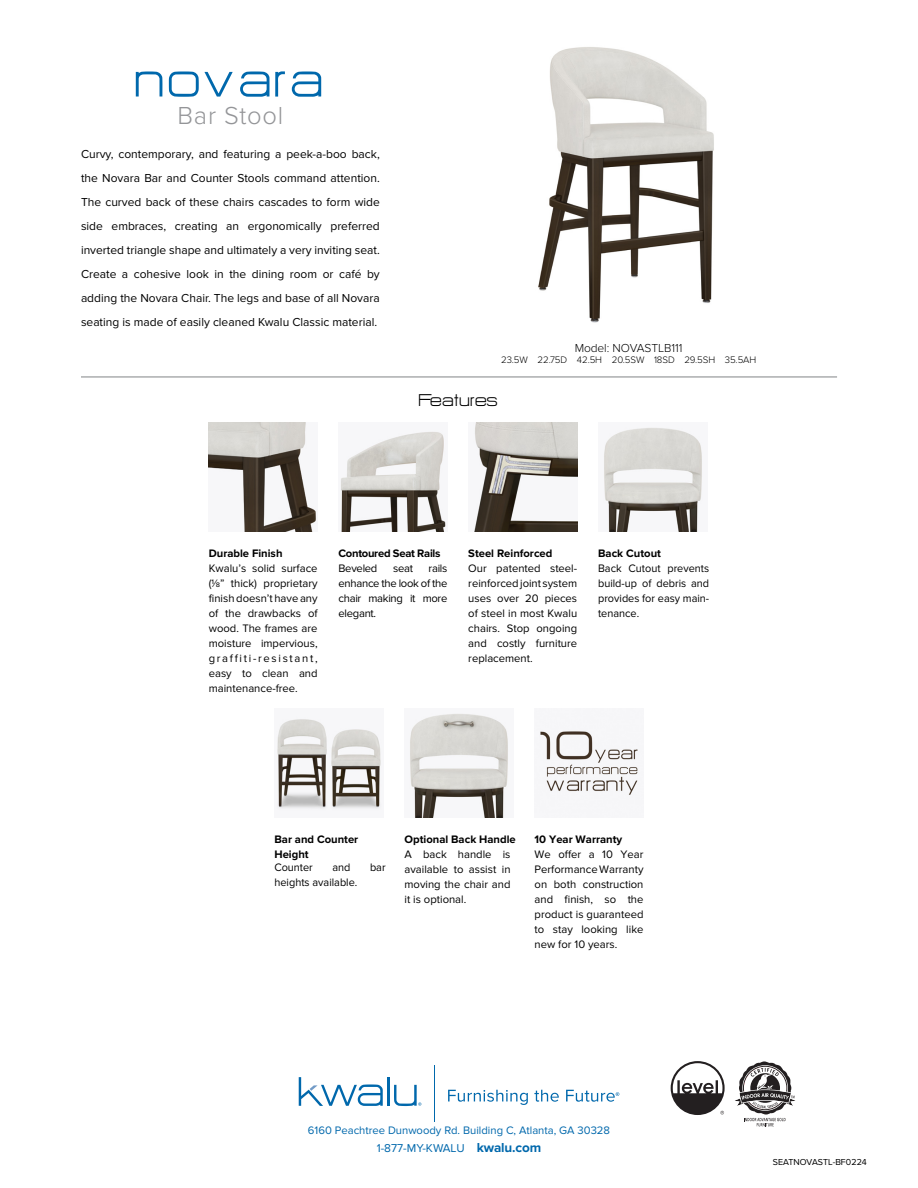
<style>
.page{position:relative;width:918px;height:1188px;background:#fff}
.page>*{position:absolute;margin:0;border:0;box-sizing:border-box;transform-origin:0 0}
.t1{font:60px "HURTMOLD";letter-spacing:.03em;color:#0068ac}
.t2{font:300 25.5px "Proxima Nova";letter-spacing:.03em;color:#949598}
.t3{font:21px "HURTMOLD";color:#000}
.t4{font:12px/24px "Proxima Nova";color:#000;text-align:justify}
.t5{font:300 12px "Proxima Nova";letter-spacing:-.005em;color:#000}
.t6{font:11.85px "Proxima Nova";color:#0068ac}
.t7{font:11.25px/15px "Proxima Nova";color:#000;text-align:justify}
.t8{font:700 11.25px/15px "Proxima Nova";color:#000}
.t9{font:11.25px "Proxima Nova";color:#0068ac}
.t10{font:700 11.25px "Proxima Nova";letter-spacing:-.025em;color:#000}
.t11{font:11.25px "Proxima Nova";letter-spacing:-.025em;color:#000}
.t12{font:300 9.75px "Proxima Nova";letter-spacing:-.01em;color:#000}
.t13{font:9px "Proxima Nova";color:#000}
.s1{font-weight:700;font-size:13.5px}
</style>
<div class="page">
<hr style="left:81px;top:376px;width:756px;height:2px;background:#909294">
<hr style="left:434px;top:1066px;width:1px;height:56px;background:#0068ac">
<hr style="left:387px;top:1077px;width:3px;height:29px;background:#0068ac">
<svg style="left:394px;top:1085px;width:27px;height:21px"></svg>
<svg style="left:299px;top:1077px;width:84px;height:29px"></svg>
<svg style="left:448px;top:1090px;width:80px;height:15px"></svg>
<svg style="left:534px;top:1090px;width:25px;height:12px"></svg>
<svg style="left:566px;top:1090px;width:53px;height:12px"></svg>
<img style="left:340px;top:431px;width:106px;height:101px">
<img style="left:209px;top:423px;width:107px;height:109px">
<img style="left:538px;top:47px;width:176px;height:276px">
<img style="left:474px;top:423px;width:103px;height:109px">
<img style="left:604px;top:427px;width:98px;height:105px">
<img style="left:277px;top:719px;width:104px;height:91px">
<svg style="left:671px;top:1061px;width:54px;height:54px"></svg>
<svg style="left:735px;top:1061px;width:61px;height:65px"></svg>
<img style="left:540px;top:731px;width:98px;height:65px">
<img style="left:410px;top:713px;width:98px;height:105px">
<h1 class="t1" style="left:136px;top:49px;width:191px">novara</h1>
<h2 class="t2" style="left:178px;top:101px;width:107px">Bar Stool</h2>
<p class="t4" style="left:81px;top:142px;width:300px">Curvy, contemporary, and featuring a peek-a-boo back, the Novara Bar and Counter Stools command attention.<br>The curved back of these chairs cascades to form wide side embraces, creating an ergonomically preferred inverted triangle shape and ultimately a very inviting seat.<br>Create a cohesive look in the dining room or café by adding the Novara Chair. The legs and base of all Novara seating is made of easily cleaned Kwalu Classic material.</p>
<p class="t5" style="left:575px;top:341px;width:109px">Model: NOVASTLB111</p>
<p class="t12" style="left:501px;top:354px;width:257px">23.5W 22.75D 42.5H 20.5SW 18SD 29.5SH 35.5AH</p>
<h3 class="t3" style="left:419px;top:389px;width:81px">Features</h3>
<p class="t8" style="left:209px;top:546px;width:75px">Durable Finish</p>
<p class="t10" style="left:339px;top:546px;width:104px">Contoured Seat Rails</p>
<p class="t11" style="left:339px;top:562px;width:40px">Beveled</p>
<p class="t7" style="left:393px;top:561px;width:21px">seat</p>
<p class="t7" style="left:209px;top:561px;width:110px">Kwalu’s solid surface (1/8” thick) proprietary finish doesn’t have any of the drawbacks of wood. The frames are moisture impervious, graffiti-resistant, easy to clean and maintenance-free.</p>
<p class="t7" style="left:339px;top:561px;width:110px;text-indent:90px">rails enhance the look of the chair making it more elegant.</p>
<p class="t8" style="left:468px;top:546px;width:86px">Steel Reinforced</p>
<p class="t7" style="left:468px;top:561px;width:110px">Our patented steel&shy;reinforced joint system uses over 20 pieces of steel in most Kwalu chairs. Stop ongoing and costly furniture replacement.</p>
<p class="t8" style="left:598px;top:546px;width:64px">Back Cutout</p>
<p class="t7" style="left:598px;top:561px;width:113px">Back Cutout prevents build-up of debris and provides for easy main&shy;tenance.</p>
<p class="t8" style="left:274px;top:832px;width:85px">Bar and Counter<br>Height</p>
<p class="t7" style="left:274px;top:860px;width:40px">Counter</p>
<p class="t7" style="left:332px;top:860px;width:19px">and</p>
<p class="t7" style="left:370px;top:860px;width:17px">bar</p>
<p class="t7" style="left:274px;top:875px;width:84px">heights available.</p>
<p class="t8" style="left:405px;top:832px;width:113px">Optional Back Handle</p>
<p class="t7" style="left:405px;top:847px;width:107px">A back handle is available to assist in moving the chair and it is optional.</p>
<p class="t8" style="left:535px;top:832px;width:89px">10 Year Warranty</p>
<p class="t7" style="left:535px;top:847px;width:110px">We offer a 10 Year Performance Warranty on both construction and finish, so the product is guaranteed to stay looking like new for 10 years.</p>
<p class="t9" style="left:308px;top:1124px;width:304px">6160 Peachtree Dunwoody Rd. Building C, Atlanta, GA 30328</p>
<p class="t6" style="left:377px;top:1142px;width:166px">1-877-MY-KWALU <span class="s1">kwalu.com</span></p>
<p class="t13" style="left:773px;top:1157px;width:96px">SEATNOVASTL-BF0224</p>
</div>
